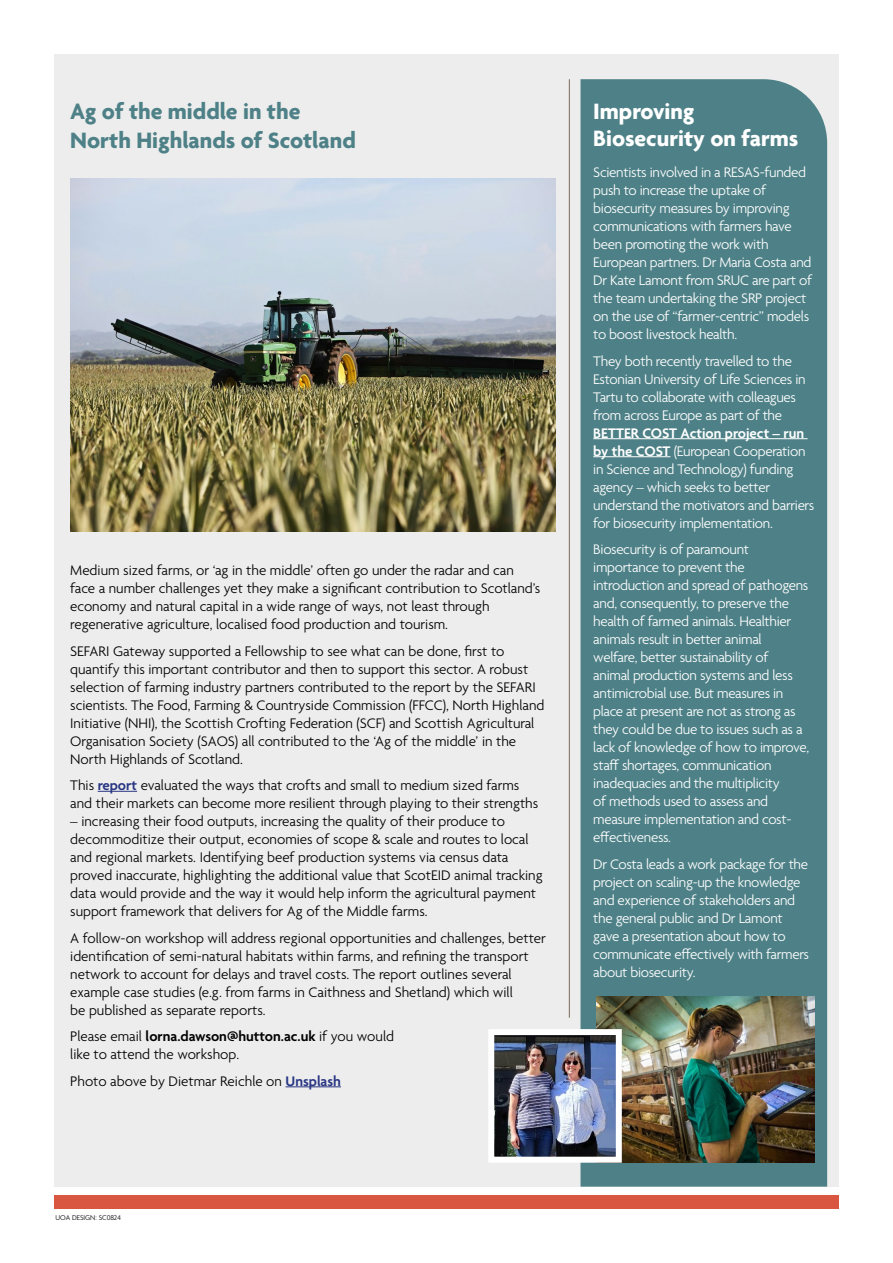
<style>
.page{position:relative;width:893px;height:1263px;background:#fff}
.page>*{position:absolute;margin:0;border:0;box-sizing:border-box;transform-origin:0 0}
.Back_Header_h1{font:700 24px "Agenda";color:#4e8187}
.Back_Header_white_h2{font:700 24px "Agenda";color:#fff}
.Body_text_p{font:300 15px/18px "Agenda";color:#000}
.Body_text_p-2{font:300 15px/18px "Agenda";letter-spacing:-.02em;color:#fff}
.t1{font:300 7.5px "Agenda";color:#000}
.s1{font-weight:600;color:#283583}
.s2{font-weight:600}
</style>
<div class="page">
<div style="left:54px;top:54px;width:785px;height:1133px;background:#ededed"></div>
<div style="left:54px;top:1195px;width:785px;height:14px;background:#d95640"></div>
<div style="left:580px;top:79px;width:247px;height:1108px;background:#4e8187"></div>
<hr style="left:569px;top:79px;width:1px;height:939px;background:#7b6a58">
<img style="left:70px;top:178px;width:485px;height:353px">
<hr style="left:98px;top:791px;width:39px;height:1px;background:#283583">
<hr style="left:286px;top:1086px;width:55px;height:1px;background:#283583">
<hr style="left:593px;top:438px;width:215px;height:1px;background:#fff">
<hr style="left:593px;top:456px;width:77px;height:1px;background:#fff">
<img style="left:596px;top:996px;width:218px;height:167px">
<img style="left:495px;top:1036px;width:120px;height:120px">
<div style="left:488px;top:1029px;width:134px;height:134px;border:6px solid #fff"></div>
<h1 class="Back_Header_h1" style="left:70px;top:99px;width:232px">Ag of the middle in the</h1>
<h1 class="Back_Header_h1" style="left:70px;top:127px;width:287px">North Highlands of Scotland</h1>
<p class="Body_text_p" style="left:70px;top:562px;width:471px">Medium sized farms, or ‘ag in the middle’ often go under the radar and can face a number challenges yet they make a significant contribution to Scotland’s economy and natural capital in a wide range of ways, not least through regenerative agriculture, localised food production and tourism.</p>
<p class="Body_text_p" style="left:70px;top:643px;width:476px">SEFARI Gateway supported a Fellowship to see what can be done, first to quantify this important contributor and then to support this sector. A robust selection of farming industry partners contributed to the report by the SEFARI scientists. The Food, Farming &amp; Countryside Commission (FFCC), North Highland Initiative (NHI), the Scottish Crofting Federation (SCF) and Scottish Agricultural Organisation Society (SAOS) all contributed to the ‘Ag of the middle’ in the North Highlands of Scotland.</p>
<p class="Body_text_p" style="left:70px;top:777px;width:470px">This <span class="s1">report</span> evaluated the ways that crofts and small to medium sized farms and their markets can become more resilient through playing to their strengths</p>
<p class="Body_text_p" style="left:70px;top:813px;width:474px">– increasing their food outputs, increasing the quality of their produce to decommoditize their output, economies of scope &amp; scale and routes to local and regional markets. Identifying beef production systems via census data proved inaccurate, highlighting the additional value that ScotEID animal tracking data would provide and the way it would help inform the agricultural payment support framework that delivers for Ag of the Middle farms.</p>
<p class="Body_text_p" style="left:70px;top:930px;width:477px">A follow-on workshop will address regional opportunities and challenges, better identification of semi-natural habitats within farms, and refining the transport network to account for delays and travel costs. The report outlines several example case studies (e.g. from farms in Caithness and Shetland) which will<br>be published as separate reports.</p>
<p class="Body_text_p" style="left:70px;top:1028px;width:325px">Please email <span class="s2">lorna.dawson@hutton.ac.uk</span> if you would like to attend the workshop.</p>
<p class="Body_text_p" style="left:70px;top:1073px;width:272px">Photo above by Dietmar Reichle on <span class="s1">Unsplash</span></p>
<h2 class="Back_Header_white_h2" style="left:593px;top:99px;width:103px">Improving</h2>
<h2 class="Back_Header_white_h2" style="left:593px;top:126px;width:207px">Biosecurity on farms</h2>
<p class="Body_text_p-2" style="left:593px;top:164px;width:220px">Scientists involved in a RESAS-funded push to increase the uptake of biosecurity measures by improving communications with farmers have been promoting the work with European partners. Dr Maria Costa and Dr Kate Lamont from SRUC are part of the team undertaking the SRP project on the use of “farmer-centric” models to boost livestock health.</p>
<p class="Body_text_p-2" style="left:593px;top:353px;width:223px">They both recently travelled to the Estonian University of Life Sciences in Tartu to collaborate with colleagues from across Europe as part of the <span class="s2">BETTER COST Action project – run by the COST</span> (European Cooperation in Science and Technology) funding agency – which seeks to better understand the motivators and barriers for biosecurity implementation.</p>
<p class="Body_text_p-2" style="left:593px;top:541px;width:218px">Biosecurity is of paramount importance to prevent the introduction and spread of pathogens and, consequently, to preserve the health of farmed animals. Healthier animals result in better animal welfare, better sustainability of<br>animal production systems and less antimicrobial use. But measures in place at present are not as strong as they could be due to issues such as a lack of knowledge of how to improve, staff shortages, communication inadequacies and the multiplicity<br>of methods used to assess and measure implementation and cost&shy;effectiveness.</p>
<p class="Body_text_p-2" style="left:593px;top:856px;width:217px">Dr Costa leads a work package for the project on scaling-up the knowledge and experience of stakeholders and the general public and Dr Lamont gave a presentation about how to communicate effectively with farmers about biosecurity.</p>
<p class="t1" style="left:55px;top:1213px;width:67px">UOA DESIGN: SC0824</p>
</div>
